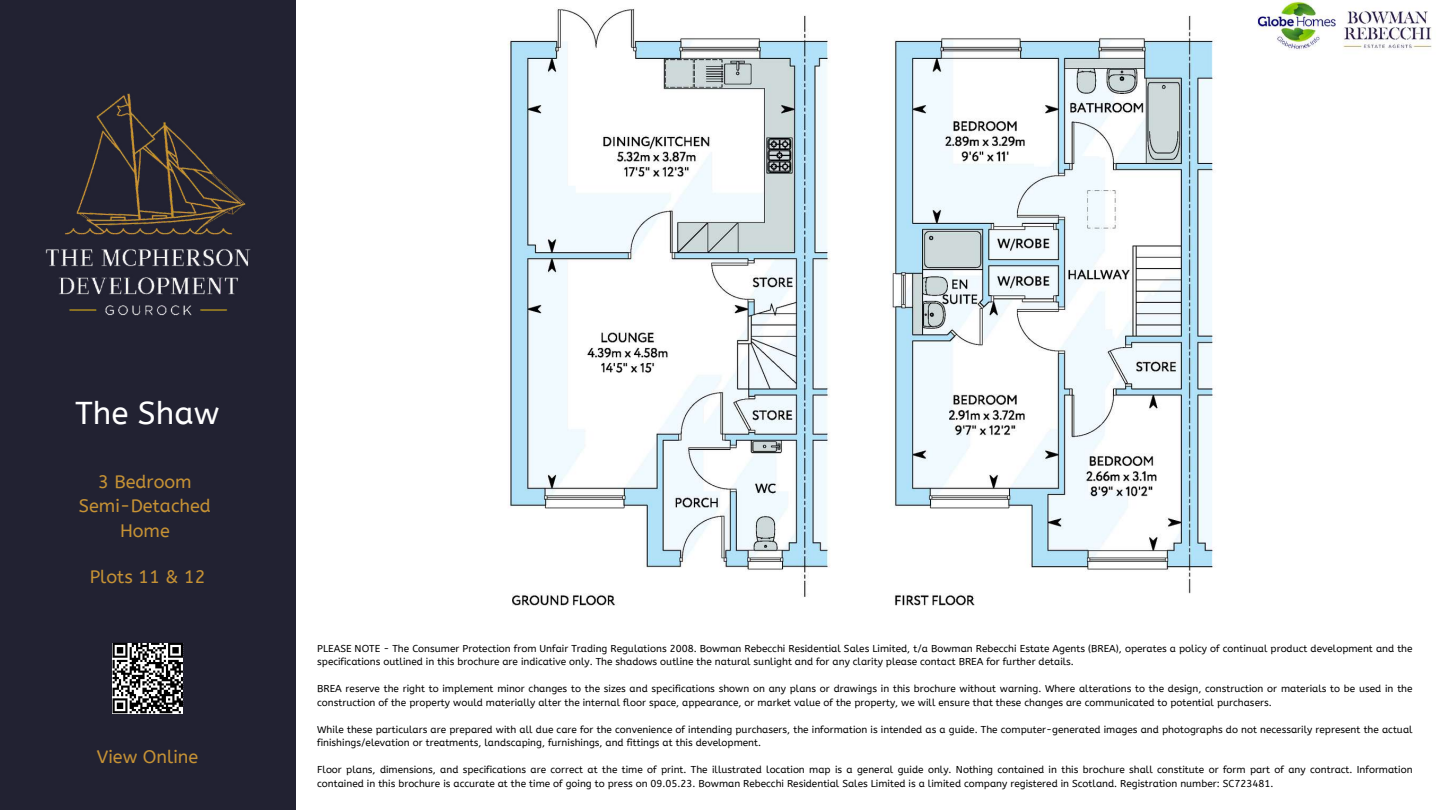
<style>
.page{position:relative;width:1440px;height:810px;background:#fff}
.page>*{position:absolute;margin:0;border:0;box-sizing:border-box;transform-origin:0 0}
.t1{font:31.5px "A Bee Zee";color:#fff}
.t2{font:18px/24.8px "A Bee Zee";color:#c69235;text-align:center}
.t3{font:10px/13.5px "A Bee Zee";color:#000}
</style>
<div class="page">
<div style="left:0;top:0;width:295px;height:810px;background:#222232"></div>
<img style="left:45px;top:93px;width:206px;height:223px">
<img style="left:1343px;top:10px;width:89px;height:40px">
<svg style="left:113px;top:643px;width:70px;height:70px;background:#757575"></svg>
<img style="left:508px;top:0;width:793px;height:606px">
<img style="left:1258px;top:1px;width:78px;height:50px">
<h1 class="t1" style="left:76px;top:395px;width:146px">The Shaw</h1>
<h2 class="t2" style="left:79px;top:469px;width:134px">3 Bedroom<br>Semi-Detached<br>Home</h2>
<h2 class="t2" style="left:90px;top:565px;width:117px">Plots 11 &amp; 12</h2>
<h2 class="t2" style="left:97px;top:745px;width:103px">View Online</h2>
<p class="t3" style="left:317px;top:642px;width:1097px">PLEASE NOTE - The Consumer Protection from Unfair Trading Regulations 2008. Bowman Rebecchi Residential Sales Limited, t/a Bowman Rebecchi Estate Agents (BREA), operates a policy of continual product development and the specifications outlined in this brochure are indicative only. The shadows outline the natural sunlight and for any clarity please contact BREA for further details.</p>
<p class="t3" style="left:317px;top:682px;width:1097px">BREA reserve the right to implement minor changes to the sizes and specifications shown on any plans or drawings in this brochure without warning. Where alterations to the design, construction or materials to be used in the construction of the property would materially alter the internal floor space, appearance, or market value of the property, we will ensure that these changes are communicated to potential purchasers.</p>
<p class="t3" style="left:317px;top:723px;width:1097px">While these particulars are prepared with all due care for the convenience of intending purchasers, the information is intended as a guide. The computer-generated images and photographs do not necessarily represent the actual finishings/elevation or treatments, landscaping, furnishings, and fittings at this development.</p>
<p class="t3" style="left:317px;top:763px;width:1097px">Floor plans, dimensions, and specifications are correct at the time of print. The illustrated location map is a general guide only. Nothing contained in this brochure shall constitute or form part of any contract. Information contained in this brochure is accurate at the time of going to press on 09.05.23. Bowman Rebecchi Residential Sales Limited is a limited company registered in Scotland. Registration number: SC723481.</p>
</div>
